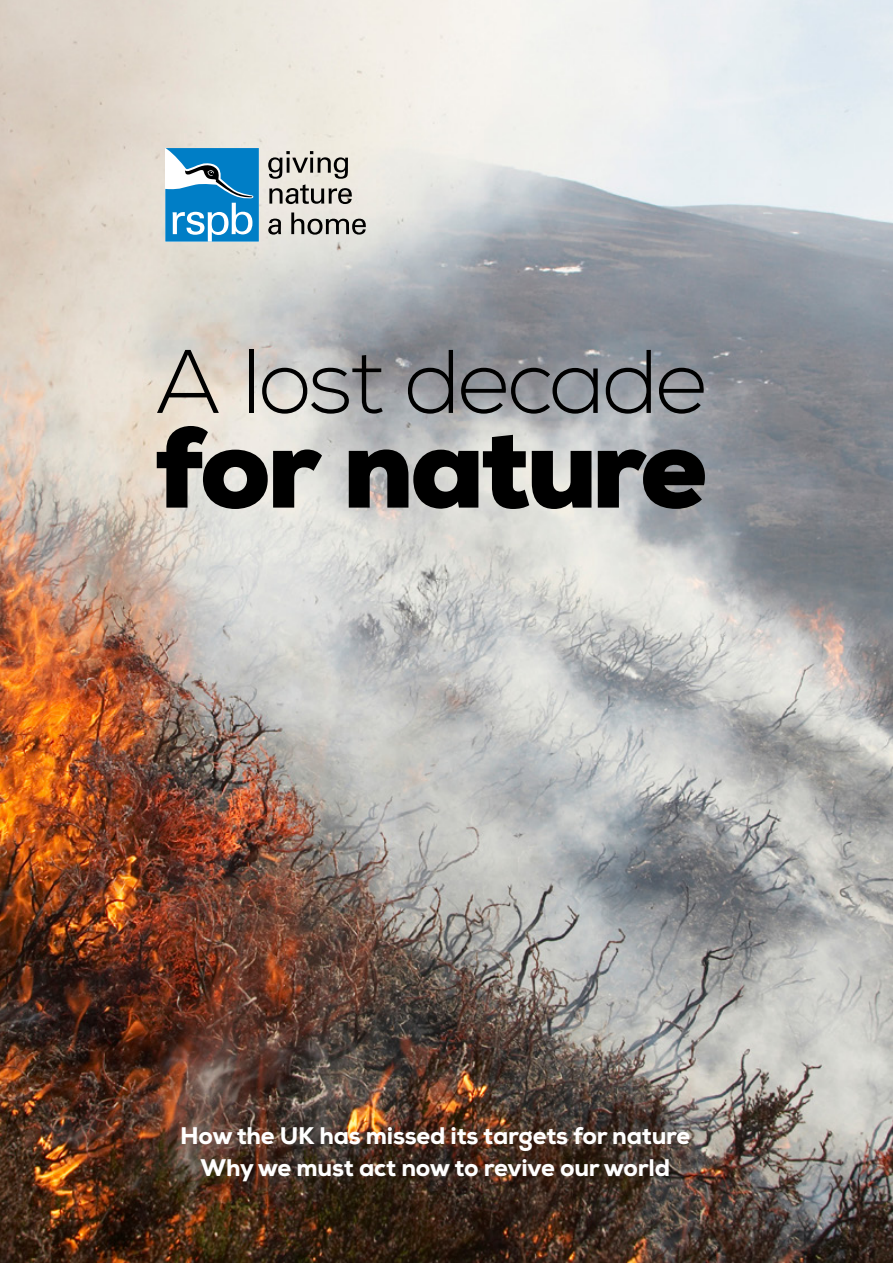
<style>
.page{position:relative;width:893px;height:1263px;background:#fff}
.page>*{position:absolute;margin:0;border:0;box-sizing:border-box;transform-origin:0 0}
.t1{font:900 114.75px "Nexa";letter-spacing:-.035em;color:#000}
.t2{font:300 90px "Nexa";letter-spacing:-.04em;color:#000}
.t3{font:800 24px "Nexa";letter-spacing:-.01em;color:#fff}
</style>
<div class="page">
<img style="left:0;top:0;width:893px;height:1263px">
<svg style="left:268px;top:151px;width:84px;height:53px;background:#afaca5"></svg>
<svg style="left:268px;top:219px;width:13px;height:16px"></svg>
<svg style="left:291px;top:212px;width:75px;height:23px;background:#a4a39e"></svg>
<svg style="left:165px;top:148px;width:94px;height:94px"></svg>
<p class="t2" style="left:155px;top:329px;width:554px">A lost decade</p>
<p class="t1" style="left:155px;top:394px;width:554px">for nature</p>
<p class="t3" style="left:180px;top:1120px;width:512px">How the UK has missed its targets for nature</p>
<p class="t3" style="left:201px;top:1152px;width:471px">Why we must act now to revive our world</p>
</div>
